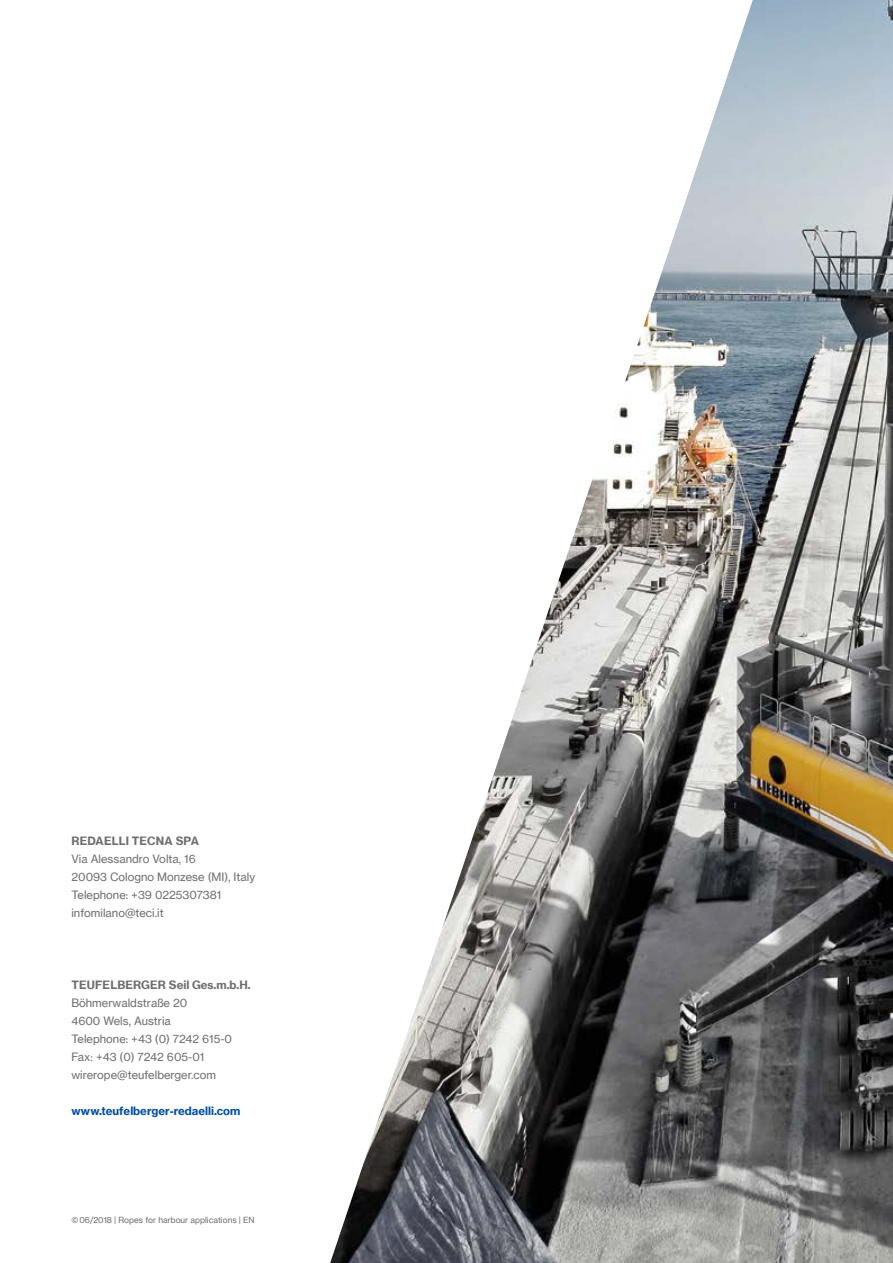
<style>
.page{position:relative;width:893px;height:1263px;background:#fff}
.page>*{position:absolute;margin:0;border:0;box-sizing:border-box;transform-origin:0 0}
.t1{font:11.25px/18px "N Haas Grotesk TX Pro 55 Rg";color:#6d6e71}
.t2{font:11.25px "N Haas Grotesk TX Pro 75 Bd";letter-spacing:.015em;color:#6d6e71}
.t3{font:11.25px "N Haas Grotesk TX Pro 75 Bd";color:#034ea2}
.t4{font:8.25px "N Haas Grotesk TX Pro 55 Rg";color:#6d6e71}
</style>
<div class="page">
<img style="left:330px;top:0;width:563px;height:1263px">
<p class="t2" style="left:72px;top:834px;width:129px">REDAELLI TECNA SPA</p>
<p class="t1" style="left:71px;top:850px;width:185px">Via Alessandro Volta, 16<br>20093 Cologno Monzese (MI), Italy<br>Telephone: +39 0225307381 infomilano@teci.it</p>
<p class="t2" style="left:72px;top:978px;width:181px">TEUFELBERGER Seil Ges.m.b.H.</p>
<p class="t1" style="left:71px;top:994px;width:162px">Böhmerwaldstraße 20<br>4600 Wels, Austria<br>Telephone: +43 (0) 7242 615-0<br>Fax: +43 (0) 7242 605-01 wirerope@teufelberger.com</p>
<p class="t3" style="left:71px;top:1104px;width:170px">www.teufelberger-redaelli.com</p>
<p class="t4" style="left:71px;top:1215px;width:185px">© 06/2018 | Ropes for harbour applications | EN</p>
</div>
